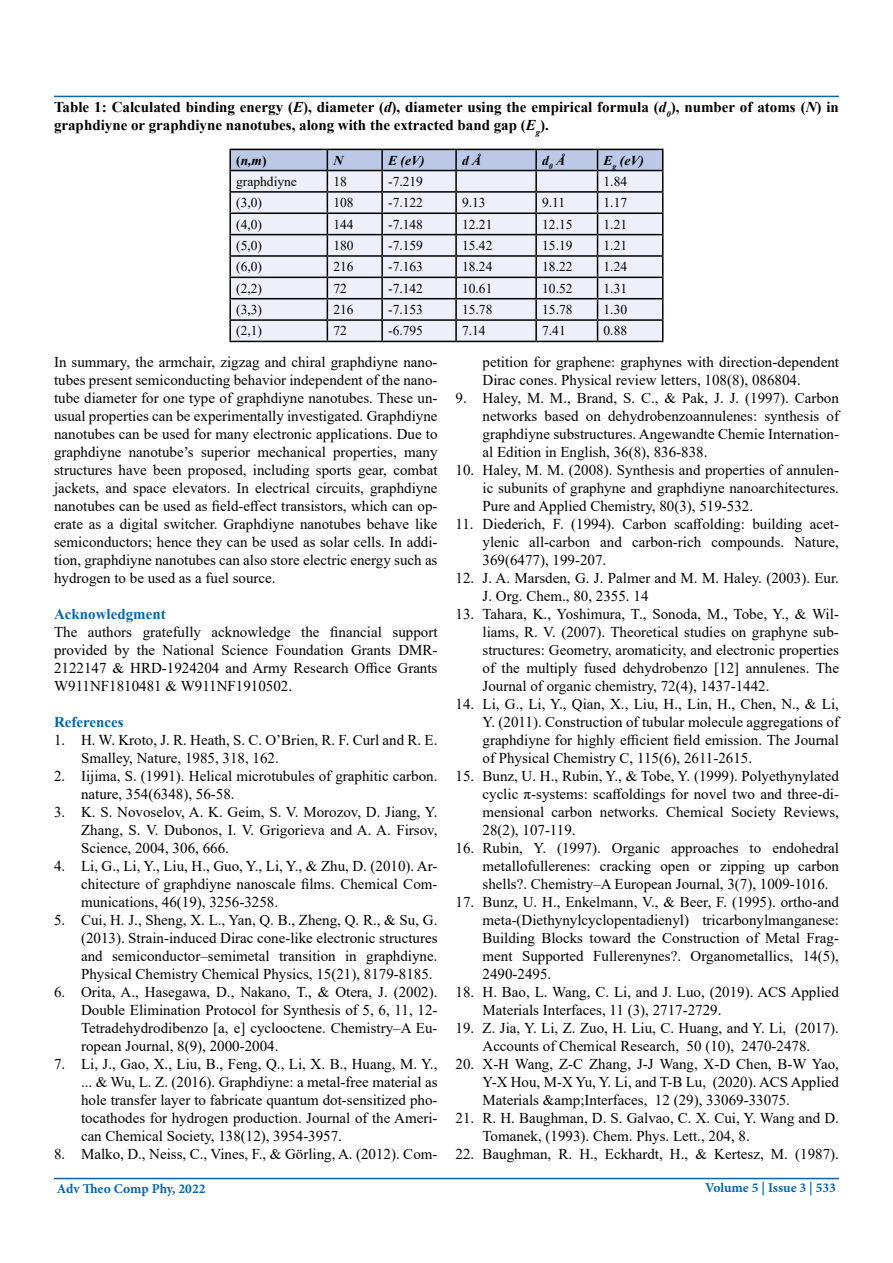
<style>
.page{position:relative;width:893px;height:1263px;background:#fff}
.page>*{position:absolute;margin:0;border:0;box-sizing:border-box;transform-origin:0 0}
.t1{font:15px/18px "Times New Roman";color:#000;text-align:justify}
.t2{font:700 15px/18px "Times New Roman";color:#000}
.t3{font:700 15px "Times New Roman";color:#0066b3}
.t4{font:13.5px "Times New Roman";color:#000}
.t5{font:700 13.5px "Minion Pro";color:#0066b3}
.t6{font:italic 700 13.5px "Times New Roman";color:#000}
.s1{font-style:italic}
.s2{font-style:normal}
</style>
<div class="page">
<hr style="left:54px;top:1178px;width:785px;height:1px;background:#0066b3">
<hr style="left:54px;top:96px;width:785px;height:1px;background:#0066b3">
<svg style="left:229px;top:149px;width:434px;height:192px;background:#d3d6e1"></svg>
<hr style="left:229px;top:341px;width:98px;height:1px;background:#000">
<hr style="left:327px;top:341px;width:55px;height:1px;background:#000">
<hr style="left:382px;top:341px;width:74px;height:1px;background:#000">
<hr style="left:456px;top:341px;width:80px;height:1px;background:#000">
<hr style="left:536px;top:341px;width:62px;height:1px;background:#000">
<hr style="left:598px;top:341px;width:65px;height:1px;background:#000">
<p class="t2" style="left:54px;top:98px;width:786px">Table 1: Calculated binding energy (<span class="s1">E</span>), diameter (<span class="s1">d</span>), diameter using the empirical formula (<span class="s1">d</span><sub>0</sub>), number of atoms (<span class="s1">N</span>) in graphdiyne or graphdiyne nanotubes, along with the extracted band gap (<span class="s1">E</span><sub>g</sub>).</p>
<p class="t6" style="left:236px;top:151px;width:32px"><span class="s2">(</span>n,m<span class="s2">)</span></p>
<p class="t6" style="left:333px;top:151px;width:11px">N</p>
<p class="t6" style="left:388px;top:151px;width:38px">E (eV)</p>
<p class="t6" style="left:462px;top:151px;width:21px">d Å</p>
<p class="t6" style="left:542px;top:151px;width:25px">d<sub>0</sub> Å</p>
<p class="t6" style="left:604px;top:151px;width:42px">E<sub>g</sub> (eV)</p>
<p class="t4" style="left:236px;top:172px;width:62px">graphdiyne</p>
<p class="t4" style="left:333px;top:172px;width:15px">18</p>
<p class="t4" style="left:388px;top:172px;width:36px">-7.219</p>
<p class="t4" style="left:604px;top:172px;width:25px">1.84</p>
<p class="t4" style="left:236px;top:193px;width:27px">(3,0)</p>
<p class="t4" style="left:333px;top:193px;width:22px">108</p>
<p class="t4" style="left:388px;top:193px;width:36px">-7.122</p>
<p class="t4" style="left:462px;top:193px;width:25px">9.13</p>
<p class="t4" style="left:542px;top:193px;width:25px">9.11</p>
<p class="t4" style="left:604px;top:193px;width:25px">1.17</p>
<p class="t4" style="left:236px;top:215px;width:27px">(4,0)</p>
<p class="t4" style="left:333px;top:215px;width:22px">144</p>
<p class="t4" style="left:388px;top:215px;width:36px">-7.148</p>
<p class="t4" style="left:462px;top:215px;width:32px">12.21</p>
<p class="t4" style="left:542px;top:215px;width:32px">12.15</p>
<p class="t4" style="left:604px;top:215px;width:25px">1.21</p>
<p class="t4" style="left:236px;top:236px;width:27px">(5,0)</p>
<p class="t4" style="left:333px;top:236px;width:22px">180</p>
<p class="t4" style="left:388px;top:236px;width:36px">-7.159</p>
<p class="t4" style="left:462px;top:236px;width:32px">15.42</p>
<p class="t4" style="left:542px;top:236px;width:32px">15.19</p>
<p class="t4" style="left:604px;top:236px;width:25px">1.21</p>
<p class="t4" style="left:236px;top:257px;width:27px">(6,0)</p>
<p class="t4" style="left:333px;top:257px;width:22px">216</p>
<p class="t4" style="left:388px;top:257px;width:36px">-7.163</p>
<p class="t4" style="left:462px;top:257px;width:32px">18.24</p>
<p class="t4" style="left:542px;top:257px;width:32px">18.22</p>
<p class="t4" style="left:604px;top:257px;width:25px">1.24</p>
<p class="t4" style="left:236px;top:279px;width:27px">(2,2)</p>
<p class="t4" style="left:333px;top:279px;width:15px">72</p>
<p class="t4" style="left:388px;top:279px;width:36px">-7.142</p>
<p class="t4" style="left:462px;top:279px;width:32px">10.61</p>
<p class="t4" style="left:542px;top:279px;width:32px">10.52</p>
<p class="t4" style="left:604px;top:279px;width:25px">1.31</p>
<p class="t4" style="left:236px;top:300px;width:27px">(3,3)</p>
<p class="t4" style="left:333px;top:300px;width:22px">216</p>
<p class="t4" style="left:388px;top:300px;width:36px">-7.153</p>
<p class="t4" style="left:462px;top:300px;width:32px">15.78</p>
<p class="t4" style="left:542px;top:300px;width:32px">15.78</p>
<p class="t4" style="left:604px;top:300px;width:25px">1.30</p>
<p class="t4" style="left:236px;top:321px;width:27px">(2,1)</p>
<p class="t4" style="left:333px;top:321px;width:15px">72</p>
<p class="t4" style="left:388px;top:321px;width:36px">-6.795</p>
<p class="t4" style="left:462px;top:321px;width:25px">7.14</p>
<p class="t4" style="left:542px;top:321px;width:25px">7.41</p>
<p class="t4" style="left:604px;top:321px;width:25px">0.88</p>
<p class="t1" style="left:54px;top:352px;width:385px">In summary, the armchair, zigzag and chiral graphdiyne nano&shy;tubes present semiconducting behavior independent of the nano&shy;tube diameter for one type of graphdiyne nanotubes. These un&shy;usual properties can be experimentally investigated. Graphdiyne nanotubes can be used for many electronic applications. Due to graphdiyne nanotube’s superior mechanical properties, many structures have been proposed, including sports gear, combat jackets, and space elevators. In electrical circuits, graphdiyne nanotubes can be used as field-effect transistors, which can op&shy;erate as a digital switcher. Graphdiyne nanotubes behave like semiconductors; hence they can be used as solar cells. In addi&shy;tion, graphdiyne nanotubes can also store electric energy such as hydrogen to be used as a fuel source.</p>
<p class="t3" style="left:54px;top:603px;width:113px">Acknowledgment</p>
<p class="t1" style="left:54px;top:622px;width:385px">The authors gratefully acknowledge the financial support provided by the National Science Foundation Grants DMR-2122147 &amp; HRD-1924204 and Army Research Office Grants W911NF1810481 &amp; W911NF1910502.</p>
<p class="t3" style="left:54px;top:711px;width:71px">References</p>
<p class="t1" style="left:81px;top:730px;width:358px;text-indent:-27px">1. H. W. Kroto, J. R. Heath, S. C. O’Brien, R. F. Curl and R. E.<br>Smalley, Nature, 1985, 318, 162.</p>
<p class="t1" style="left:81px;top:766px;width:358px;text-indent:-27px">2. Iijima, S. (1991). Helical microtubules of graphitic carbon. nature, 354(6348), 56-58.</p>
<p class="t1" style="left:81px;top:802px;width:358px;text-indent:-27px">3. K. S. Novoselov, A. K. Geim, S. V. Morozov, D. Jiang, Y.<br>Zhang, S. V. Dubonos, I. V. Grigorieva and A. A. Firsov, Science, 2004, 306, 666.</p>
<p class="t1" style="left:81px;top:856px;width:358px;text-indent:-27px">4. Li, G., Li, Y., Liu, H., Guo, Y., Li, Y., &amp; Zhu, D. (2010). Ar&shy;chitecture of graphdiyne nanoscale films. Chemical Com&shy;munications, 46(19), 3256-3258.</p>
<p class="t1" style="left:81px;top:910px;width:358px;text-indent:-27px">5. Cui, H. J., Sheng, X. L., Yan, Q. B., Zheng, Q. R., &amp; Su, G. (2013). Strain-induced Dirac cone-like electronic structures and semiconductor–semimetal transition in graphdiyne.<br>Physical Chemistry Chemical Physics, 15(21), 8179-8185.</p>
<p class="t1" style="left:81px;top:982px;width:358px;text-indent:-27px">6. Orita, A., Hasegawa, D., Nakano, T., &amp; Otera, J. (2002).<br>Double Elimination Protocol for Synthesis of 5, 6, 11, 12‐ Tetradehydrodibenzo [a, e] cyclooctene. Chemistry–A Eu&shy;ropean Journal, 8(9), 2000-2004.</p>
<p class="t1" style="left:81px;top:1054px;width:358px;text-indent:-27px">7. Li, J., Gao, X., Liu, B., Feng, Q., Li, X. B., Huang, M. Y., ... &amp; Wu, L. Z. (2016). Graphdiyne: a metal-free material as hole transfer layer to fabricate quantum dot-sensitized pho&shy;tocathodes for hydrogen production. Journal of the Ameri&shy;can Chemical Society, 138(12), 3954-3957.</p>
<p class="t1" style="left:54px;top:1144px;width:385px">8. Malko, D., Neiss, C., Vines, F., &amp; Görling, A. (2012). Com-</p>
<p class="t1" style="left:482px;top:352px;width:358px">petition for graphene: graphynes with direction-dependent<br>Dirac cones. Physical review letters, 108(8), 086804.</p>
<p class="t1" style="left:482px;top:388px;width:358px;text-indent:-27px">9. Haley, M. M., Brand, S. C., &amp; Pak, J. J. (1997). Carbon networks based on dehydrobenzoannulenes: synthesis of graphdiyne substructures. Angewandte Chemie Internation&shy;al Edition in English, 36(8), 836-838.</p>
<p class="t1" style="left:482px;top:460px;width:358px;text-indent:-27px">10. Haley, M. M. (2008). Synthesis and properties of annulen&shy;ic subunits of graphyne and graphdiyne nanoarchitectures.<br>Pure and Applied Chemistry, 80(3), 519-532.</p>
<p class="t1" style="left:482px;top:514px;width:358px;text-indent:-27px">11. Diederich, F. (1994). Carbon scaffolding: building acet&shy;ylenic all-carbon and carbon-rich compounds. Nature, 369(6477), 199-207.</p>
<p class="t1" style="left:482px;top:568px;width:358px;text-indent:-27px">12. J. A. Marsden, G. J. Palmer and M. M. Haley. (2003). Eur.<br>J. Org. Chem., 80, 2355. 14</p>
<p class="t1" style="left:482px;top:604px;width:358px;text-indent:-27px">13. Tahara, K., Yoshimura, T., Sonoda, M., Tobe, Y., &amp; Wil&shy;liams, R. V. (2007). Theoretical studies on graphyne sub&shy;structures: Geometry, aromaticity, and electronic properties of the multiply fused dehydrobenzo [12] annulenes. The Journal of organic chemistry, 72(4), 1437-1442.</p>
<p class="t1" style="left:482px;top:694px;width:358px;text-indent:-27px">14. Li, G., Li, Y., Qian, X., Liu, H., Lin, H., Chen, N., &amp; Li, Y. (2011). Construction of tubular molecule aggregations of graphdiyne for highly efficient field emission. The Journal of Physical Chemistry C, 115(6), 2611-2615.</p>
<p class="t1" style="left:482px;top:766px;width:358px;text-indent:-27px">15. Bunz, U. H., Rubin, Y., &amp; Tobe, Y. (1999). Polyethynylated cyclic π-systems: scaffoldings for novel two and three-di&shy;mensional carbon networks. Chemical Society Reviews, 28(2), 107-119.</p>
<p class="t1" style="left:482px;top:838px;width:358px;text-indent:-27px">16. Rubin, Y. (1997). Organic approaches to endohedral metallofullerenes: cracking open or zipping up carbon shells?. Chemistry–A European Journal, 3(7), 1009-1016.</p>
<p class="t1" style="left:482px;top:892px;width:358px;text-indent:-27px">17. Bunz, U. H., Enkelmann, V., &amp; Beer, F. (1995). ortho-and meta-(Diethynylcyclopentadienyl) tricarbonylmanganese:<br>Building Blocks toward the Construction of Metal Frag&shy;ment Supported Fullerenynes?. Organometallics, 14(5), 2490-2495.</p>
<p class="t1" style="left:482px;top:982px;width:358px;text-indent:-27px">18. H. Bao, L. Wang, C. Li, and J. Luo, (2019). ACS Applied<br>Materials Interfaces, 11 (3), 2717-2729.</p>
<p class="t1" style="left:455px;top:1018px;width:385px;text-align:center">19. Z. Jia, Y. Li, Z. Zuo, H. Liu, C. Huang, and Y. Li, (2017).<br>Accounts of Chemical Research, 50 (10), 2470-2478.</p>
<p class="t1" style="left:482px;top:1054px;width:358px;text-indent:-27px">20. X-H Wang, Z-C Zhang, J-J Wang, X-D Chen, B-W Yao, Y-X Hou, M-X Yu, Y. Li, and T-B Lu, (2020). ACS Applied Materials &amp;amp;Interfaces, 12 (29), 33069-33075.</p>
<p class="t1" style="left:482px;top:1108px;width:358px;text-indent:-27px">21. R. H. Baughman, D. S. Galvao, C. X. Cui, Y. Wang and D.<br>Tomanek, (1993). Chem. Phys. Lett., 204, 8.</p>
<p class="t1" style="left:455px;top:1144px;width:385px">22. Baughman, R. H., Eckhardt, H., &amp; Kertesz, M. (1987).</p>
<p class="t5" style="left:57px;top:1179px;width:150px">Adv Theo Comp Phy, 2022</p>
<p class="t5" style="left:705px;top:1178px;width:133px">Volume 5 | Issue 3 | 533</p>
</div>
